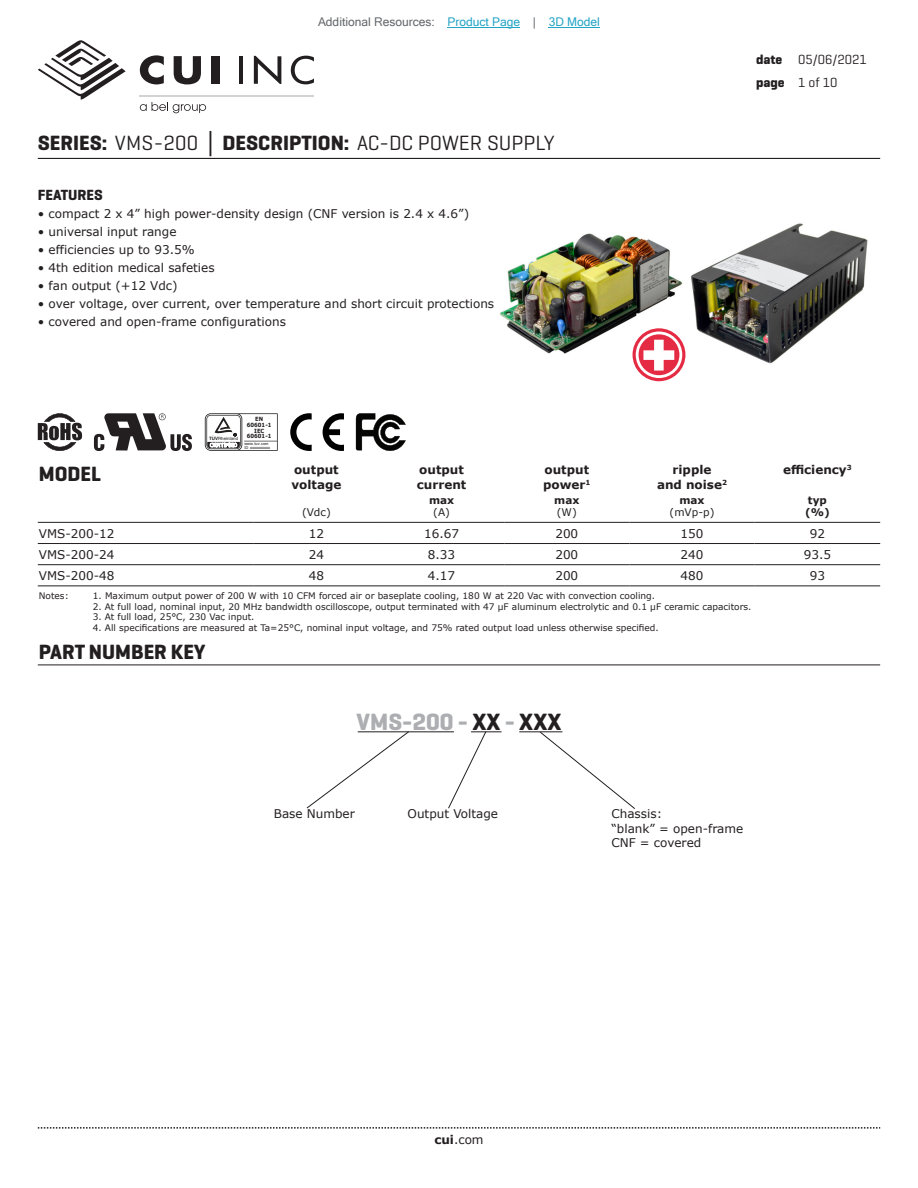
<style>
.page{position:relative;width:918px;height:1188px;background:#fff}
.page>*{position:absolute;margin:0;border:0;box-sizing:border-box;transform-origin:0 0}
.t1{font:700 24px "Geogrotesque";color:#adaeb2}
.t2{font:21px "Geogrotesque";color:#231f20}
.t3{font:700 21px "Geogrotesque";color:#231f20}
.t4{font:700 15px "Geogrotesque";color:#231f20}
.t5{font:13.5px/22.5px "Geogrotesque";color:#231f20}
.t6{font:12px/14.4px "Verdana";color:#231f20}
.t7{font:700 12px/14.4px "Verdana";color:#231f20}
.t8{font:12px "Microsoft Sans Serif";color:#63676b}
.t9{font:10.5px "Verdana";color:#231f20}
.t10{font:700 10.5px/12.6px "Verdana";color:#231f20}
.t11{font:9px "Verdana";color:#231f20}
.t12{font:700 5.7px "Verdana";color:#211e1e;scale:.91 1}
.t13{font:5.7px "Tunga";color:#211e1e}
.t14{font:5.1px "Tunga";color:#211e1e}
.s1{color:#23a4c6}
.s2{font-weight:700}
.s3{font-family:"Verdana";font-weight:700}
.s4{color:#231f20}
</style>
<div class="page">
<svg style="left:38px;top:1127px;width:842px;height:2px"></svg>
<hr style="left:38px;top:158px;width:842px;height:1px;background:#231f20">
<svg style="left:38px;top:40px;width:88px;height:60px"></svg>
<hr style="left:239px;top:56px;width:4px;height:28px;background:#231f20">
<svg style="left:254px;top:56px;width:27px;height:28px"></svg>
<svg style="left:291px;top:56px;width:23px;height:28px"></svg>
<svg style="left:140px;top:55px;width:24px;height:29px"></svg>
<svg style="left:174px;top:56px;width:27px;height:28px"></svg>
<div style="left:211px;top:56px;width:8px;height:28px;background:#231f20"></div>
<svg style="left:140px;top:102px;width:66px;height:11px"></svg>
<hr style="left:140px;top:95px;width:174px;height:1px;background:#231f20">
<img style="left:500px;top:233px;width:182px;height:126px">
<img style="left:685px;top:223px;width:183px;height:141px">
<hr style="left:38px;top:522px;width:216px;height:1px;background:#231f20">
<hr style="left:254px;top:522px;width:125px;height:1px;background:#231f20">
<hr style="left:379px;top:522px;width:125px;height:1px;background:#231f20">
<hr style="left:504px;top:522px;width:125px;height:1px;background:#231f20">
<hr style="left:629px;top:522px;width:126px;height:1px;background:#231f20">
<hr style="left:755px;top:522px;width:125px;height:1px;background:#231f20">
<hr style="left:38px;top:543px;width:216px;height:1px;background:#231f20">
<hr style="left:254px;top:543px;width:125px;height:1px;background:#231f20">
<hr style="left:379px;top:543px;width:125px;height:1px;background:#231f20">
<hr style="left:504px;top:543px;width:125px;height:1px;background:#231f20">
<hr style="left:629px;top:543px;width:126px;height:1px;background:#231f20">
<hr style="left:755px;top:543px;width:125px;height:1px;background:#231f20">
<hr style="left:38px;top:564px;width:216px;height:1px;background:#231f20">
<hr style="left:254px;top:564px;width:125px;height:1px;background:#231f20">
<hr style="left:379px;top:564px;width:125px;height:1px;background:#231f20">
<hr style="left:504px;top:564px;width:125px;height:1px;background:#231f20">
<hr style="left:629px;top:564px;width:126px;height:1px;background:#231f20">
<hr style="left:755px;top:564px;width:125px;height:1px;background:#231f20">
<hr style="left:38px;top:586px;width:216px;height:1px;background:#231f20">
<hr style="left:254px;top:586px;width:125px;height:1px;background:#231f20">
<hr style="left:379px;top:586px;width:125px;height:1px;background:#231f20">
<hr style="left:504px;top:586px;width:125px;height:1px;background:#231f20">
<hr style="left:629px;top:586px;width:126px;height:1px;background:#231f20">
<hr style="left:755px;top:586px;width:125px;height:1px;background:#231f20">
<svg style="left:94px;top:413px;width:98px;height:38px"></svg>
<svg style="left:38px;top:413px;width:44px;height:38px"></svg>
<svg style="left:290px;top:413px;width:54px;height:38px"></svg>
<svg style="left:205px;top:413px;width:73px;height:38px"></svg>
<svg style="left:356px;top:413px;width:50px;height:38px"></svg>
<hr style="left:38px;top:665px;width:842px;height:1px;background:#231f20">
<hr style="left:358px;top:731px;width:96px;height:1px;background:#231f20">
<svg style="left:306px;top:731px;width:104px;height:78px"></svg>
<hr style="left:471px;top:731px;width:31px;height:1px;background:#231f20">
<svg style="left:448px;top:731px;width:39px;height:78px"></svg>
<hr style="left:519px;top:731px;width:43px;height:1px;background:#231f20">
<svg style="left:539px;top:731px;width:96px;height:78px"></svg>
<svg style="left:633px;top:328px;width:52px;height:53px"></svg>
<hr style="left:448px;top:27px;width:72px;height:1px;background:#23a4c6">
<hr style="left:549px;top:27px;width:51px;height:1px;background:#23a4c6">
<p class="t8" style="left:318px;top:15px;width:283px">Additional Resources: <span class="s1">Product Page</span> | <span class="s1">3D Model</span></p>
<h2 class="t2" style="left:38px;top:130px;width:518px"><span class="s2">SERIES:</span> VMS-200 <span class="s3">│</span> <span class="s2">DESCRIPTION:</span> AC-DC POWER SUPPLY</h2>
<p class="t4" style="left:38px;top:186px;width:67px">FEATURES</p>
<p class="t6" style="left:38px;top:207px;width:433px">• compact 2 x 4” high power-density design (CNF version is 2.4 x 4.6”)</p>
<p class="t6" style="left:38px;top:225px;width:140px">• universal input range</p>
<p class="t6" style="left:38px;top:243px;width:158px">• efficiencies up to 93.5%</p>
<p class="t6" style="left:38px;top:261px;width:178px">• 4th edition medical safeties</p>
<p class="t6" style="left:38px;top:279px;width:141px">• fan output (+12 Vdc)</p>
<p class="t6" style="left:38px;top:297px;width:458px">• over voltage, over current, over temperature and short circuit protections</p>
<p class="t6" style="left:38px;top:315px;width:250px">• covered and open-frame configurations</p>
<p class="t12" style="left:255px;top:415px;width:10px">EN</p>
<p class="t12" style="left:247px;top:432px;width:28px">60601-1</p>
<p class="t12" style="left:247px;top:421px;width:28px">60601-1</p>
<p class="t14" style="left:244px;top:445px;width:27px">ID xxxxxxxxxx</p>
<p class="t12" style="left:254px;top:427px;width:13px">IEC</p>
<p class="t13" style="left:209px;top:435px;width:31px"><span class="s2">TUV</span>Rheinland</p>
<p class="t14" style="left:244px;top:440px;width:26px">www.tuv.com</p>
<p class="t5" style="left:756px;top:48px;width:112px"><span class="s2">date</span> 05/06/2021 <span class="s2">page</span> 1 of 10</p>
<h2 class="t3" style="left:39px;top:461px;width:64px">MODEL</h2>
<p class="t7" style="left:291px;top:462px;width:51px">output voltage</p>
<p class="t7" style="left:417px;top:462px;width:51px">output current</p>
<p class="t7" style="left:543px;top:462px;width:49px">output power<sup>1</sup></p>
<p class="t7" style="left:657px;top:462px;width:72px;text-align:center">ripple<br>and noise<sup>2</sup></p>
<p class="t7" style="left:783px;top:462px;width:70px">efficiency<sup>3</sup></p>
<p class="t9" style="left:302px;top:505px;width:30px">(Vdc)</p>
<p class="t10" style="left:805px;top:493px;width:26px">typ (%)</p>
<p class="t10" style="left:429px;top:493px;width:27px">max</p>
<p class="t9" style="left:433px;top:505px;width:18px">(A)</p>
<p class="t10" style="left:554px;top:493px;width:27px">max</p>
<p class="t9" style="left:557px;top:505px;width:21px">(W)</p>
<p class="t10" style="left:679px;top:493px;width:27px">max</p>
<p class="t9" style="left:670px;top:505px;width:46px">(mVp-p)</p>
<p class="t6" style="left:39px;top:526px;width:77px">VMS-200-12</p>
<p class="t6" style="left:309px;top:526px;width:17px">12</p>
<p class="t6" style="left:424px;top:526px;width:36px">16.67</p>
<p class="t6" style="left:555px;top:526px;width:24px">200</p>
<p class="t6" style="left:681px;top:526px;width:24px">150</p>
<p class="t6" style="left:810px;top:526px;width:17px">92</p>
<p class="t6" style="left:39px;top:547px;width:77px">VMS-200-24</p>
<p class="t6" style="left:309px;top:547px;width:17px">24</p>
<p class="t6" style="left:428px;top:547px;width:29px">8.33</p>
<p class="t6" style="left:555px;top:547px;width:24px">200</p>
<p class="t6" style="left:681px;top:547px;width:24px">240</p>
<p class="t6" style="left:804px;top:547px;width:29px">93.5</p>
<p class="t6" style="left:39px;top:568px;width:77px">VMS-200-48</p>
<p class="t6" style="left:309px;top:568px;width:17px">48</p>
<p class="t6" style="left:428px;top:568px;width:29px">4.17</p>
<p class="t6" style="left:555px;top:568px;width:24px">200</p>
<p class="t6" style="left:681px;top:568px;width:24px">480</p>
<p class="t6" style="left:810px;top:568px;width:17px">93</p>
<p class="t11" style="left:39px;top:589px;width:31px">Notes:</p>
<p class="t11" style="left:93px;top:589px;width:564px">1. Maximum output power of 200 W with 10 CFM forced air or baseplate cooling, 180 W at 220 Vac with convection cooling.</p>
<p class="t11" style="left:93px;top:600px;width:660px">2. At full load, nominal input, 20 MHz bandwidth oscilloscope, output terminated with 47 μF aluminum electrolytic and 0.1 μF ceramic capacitors.</p>
<p class="t11" style="left:93px;top:611px;width:163px">3. At full load, 25°C, 230 Vac input.</p>
<p class="t11" style="left:93px;top:622px;width:568px">4. All specifications are measured at Ta=25°C, nominal input voltage, and 75% rated output load unless otherwise specified.</p>
<h2 class="t3" style="left:39px;top:639px;width:168px">PART NUMBER KEY</h2>
<h1 class="t1" style="left:357px;top:707px;width:206px">VMS-200 - <span class="s4">XX</span> - <span class="s4">XXX</span></h1>
<p class="t6" style="left:274px;top:806px;width:83px">Base Number</p>
<p class="t6" style="left:408px;top:806px;width:92px">Output Voltage</p>
<p class="t6" style="left:611px;top:806px;width:133px">Chassis:<br>“blank” = open-frame<br>CNF = covered</p>
<p class="t6" style="left:434px;top:1132px;width:51px"><span class="s2">cui</span>.com</p>
</div>
